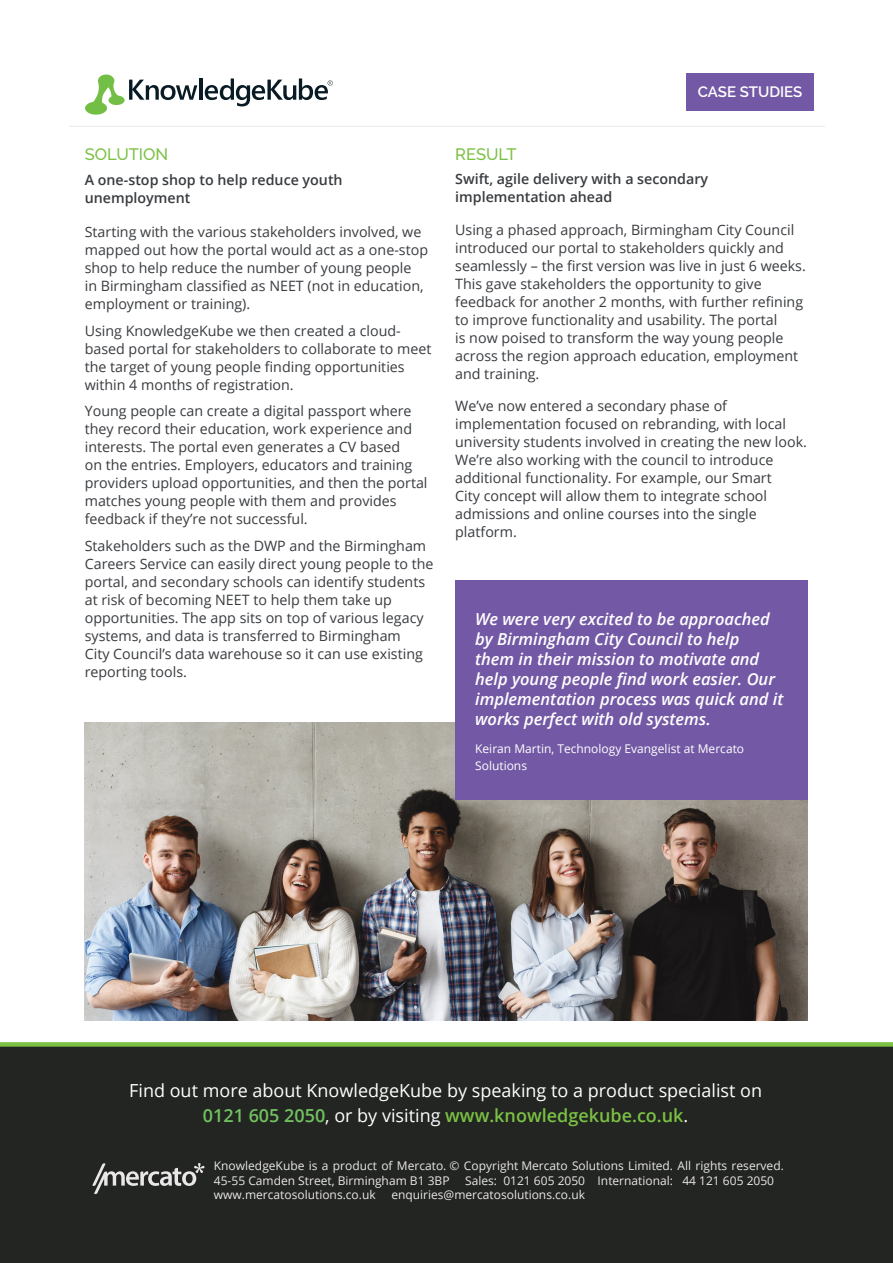
<style>
.page{position:relative;width:893px;height:1263px;background:#fff}
.page>*{position:absolute;margin:0;border:0;box-sizing:border-box;transform-origin:0 0}
.Call_to_Action{font:18px "Open Sans";color:#fff}
.Call_to_Action-2{font:600 18px "Open Sans";color:#7bc144}
.t1{font:italic 600 16.5px/19.8px "Open Sans";color:#fff}
.Body_text{font:500 16.5px "Raleway";color:#7bc144}
.Sub_heading{font:500 16.5px "Raleway";color:#7bc144}
.Title_Head{font:600 15px "Raleway";color:#fff}
.Sub_heading-2{font:14.25px/18px "Open Sans";color:#383b3f}
.Body_text-2{font:14.25px/18px "Open Sans";color:#383b3f}
.Body_text-3{font:600 14.25px/18px "Open Sans";color:#383b3f}
.Sub_heading-3{font:600 14.25px/18px "Open Sans";color:#383b3f}
.Footer_Contact_Detai{font:12px "Open Sans";color:#eae7e8}
.Footer_Text{font:12px "Open Sans";color:#eae7e8}
.Body_text-4{font:12px/16.5px "Open Sans";color:#fff}
.s1{color:#72c15f}
.s2{font-weight:400;color:#fff}
</style>
<div class="page">
<img style="left:85px;top:722px;width:723px;height:298px">
<div style="left:0;top:1045px;width:893px;height:218px;background:#222521"></div>
<div style="left:686px;top:73px;width:128px;height:38px;background:#7359a5"></div>
<hr style="left:199px;top:78px;width:4px;height:22px;background:#081a24">
<svg style="left:85px;top:74px;width:112px;height:41px"></svg>
<svg style="left:205px;top:78px;width:128px;height:28px"></svg>
<svg style="left:92px;top:1163px;width:112px;height:31px"></svg>
<div style="left:455px;top:580px;width:353px;height:219px;background:#7359a5"></div>
<hr style="left:69px;top:126px;width:756px;height:1px;background:#eae7e8">
<div style="left:0;top:1042px;width:893px;height:5px;background:#7bc144"></div>
<p class="Body_text" style="left:85px;top:145px;width:85px">SOLUTION</p>
<p class="Sub_heading-3" style="left:85px;top:171px;width:259px">A one-stop shop to help reduce youth unemployment</p>
<p class="Sub_heading-2" style="left:85px;top:223px;width:345px">Starting with the various stakeholders involved, we mapped out how the portal would act as a one-stop shop to help reduce the number of young people<br>in Birmingham classified as NEET (not in education, employment or training).</p>
<p class="Sub_heading-2" style="left:85px;top:321px;width:348px">Using KnowledgeKube we then created a cloud&shy;based portal for stakeholders to collaborate to meet the target of young people finding opportunities within 4 months of registration.</p>
<p class="Sub_heading-2" style="left:85px;top:402px;width:344px">Young people can create a digital passport where they record their education, work experience and interests. The portal even generates a CV based<br>on the entries. Employers, educators and training providers upload opportunities, and then the portal matches young people with them and provides feedback if they’re not successful.</p>
<p class="Sub_heading-2" style="left:85px;top:536px;width:350px">Stakeholders such as the DWP and the Birmingham Careers Service can easily direct young people to the portal, and secondary schools can identify students at risk of becoming NEET to help them take up opportunities. The app sits on top of various legacy systems, and data is transferred to Birmingham<br>City Council’s data warehouse so it can use existing reporting tools.</p>
<p class="Title_Head" style="left:698px;top:83px;width:106px">CASE STUDIES</p>
<p class="Sub_heading" style="left:455px;top:145px;width:63px">RESULT</p>
<p class="Body_text-3" style="left:455px;top:170px;width:254px">Swift, agile delivery with a secondary implementation ahead</p>
<p class="Body_text-2" style="left:455px;top:220px;width:352px">Using a phased approach, Birmingham City Council introduced our portal to stakeholders quickly and seamlessly – the first version was live in just 6 weeks.<br>This gave stakeholders the opportunity to give feedback for another 2 months, with further refining to improve functionality and usability. The portal<br>is now poised to transform the way young people across the region approach education, employment and training.</p>
<p class="Body_text-2" style="left:455px;top:397px;width:353px">We’ve now entered a secondary phase of implementation focused on rebranding, with local university students involved in creating the new look.<br>We’re also working with the council to introduce additional functionality. For example, our Smart<br>City concept will allow them to integrate school admissions and online courses into the single platform.</p>
<p class="t1" style="left:475px;top:609px;width:310px">We were very excited to be approached by Birmingham City Council to help<br>them in their mission to motivate and help young people find work easier. Our implementation process was quick and it works perfect with old systems.</p>
<p class="Body_text-4" style="left:475px;top:740px;width:270px">Keiran Martin, Technology Evangelist at Mercato<br>Solutions</p>
<p class="Call_to_Action" style="left:129px;top:1078px;width:634px">Find out more about KnowledgeKube by speaking to a product specialist on</p>
<p class="Call_to_Action-2" style="left:203px;top:1103px;width:487px"><span class="s1">0121 605 2050</span><span class="s2">, or by visiting</span> www.knowledgekube.co.uk<span class="s2">.</span></p>
<p class="Footer_Text" style="left:214px;top:1157px;width:571px">KnowledgeKube is a product of Mercato. © Copyright Mercato Solutions Limited. All rights reserved.</p>
<p class="Footer_Contact_Detai" style="left:214px;top:1172px;width:237px">45-55 Camden Street, Birmingham B1 3BP</p>
<p class="Footer_Contact_Detai" style="left:465px;top:1172px;width:310px">Sales: 0121 605 2050 International: 44 121 605 2050</p>
<p class="Footer_Contact_Detai" style="left:214px;top:1186px;width:163px">www.mercatosolutions.co.uk</p>
<p class="Footer_Contact_Detai" style="left:391px;top:1186px;width:195px">enquiries@mercatosolutions.co.uk</p>
</div>
